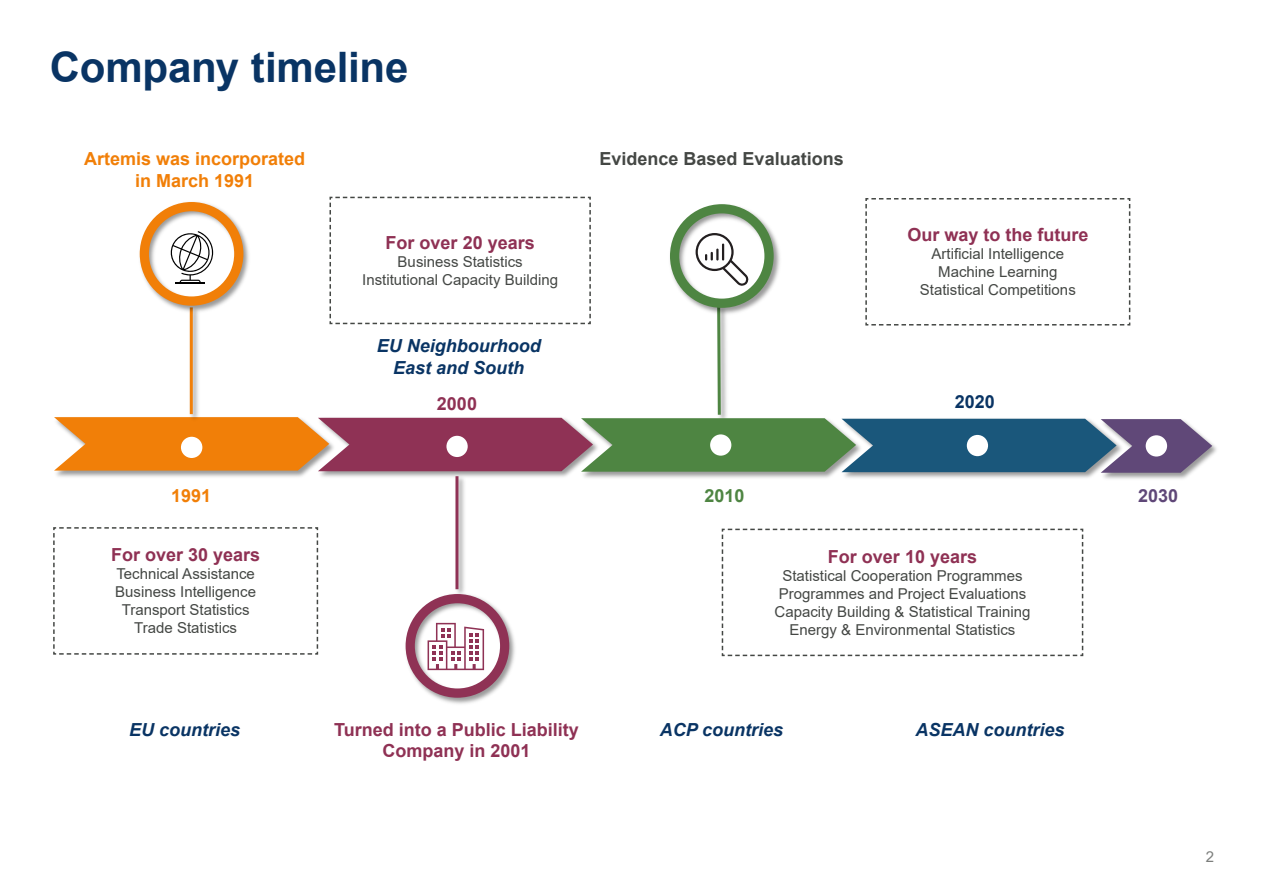
<style>
.page{position:relative;width:1263px;height:893px;background:#fff}
.page>*{position:absolute;margin:0;border:0;box-sizing:border-box;transform-origin:0 0}
.Heading28{font:700 42px "Arial";letter-spacing:-.005em;color:#093464}
.Body12BoldCentred{font:700 18px/21.6px "Arial";color:#8f3154;text-align:center}
.Body12BoldItalicCentred{font:italic 700 18px "Arial";color:#093464}
.Body12BoldCentred-2{font:700 18px/21.6px "Arial";color:#f17f08;text-align:center}
.Body12BoldCentred-3{font:700 18px "Arial";color:#444744}
.Body12BoldCentred-4{font:700 18px "Arial";color:#4e8542}
.Body12BoldCentred-5{font:700 18px "Arial";color:#093464}
.Body12BoldCentred-6{font:700 18px "Arial";color:#5f4778}
.Body10Centred{font:15px "Arial";color:#444744}
.t1{font:15px "Arial";color:#7c7e7c}
</style>
<div class="page">
<img style="left:56px;top:473px;width:250px;height:4px">
<img style="left:602px;top:473px;width:232px;height:5px">
<img style="left:844px;top:473px;width:251px;height:5px">
<img style="left:1103px;top:444px;width:114px;height:35px">
<svg style="left:53px;top:527px;width:266px;height:128px"></svg>
<svg style="left:721px;top:528px;width:363px;height:129px"></svg>
<img style="left:320px;top:473px;width:282px;height:5px">
<svg style="left:54px;top:196px;width:1158px;height:277px"></svg>
<div style="left:446px;top:436px;width:22px;height:21px;background:#fff;border-radius:50%"></div>
<img style="left:452px;top:472px;width:16px;height:119px">
<hr style="left:455px;top:476px;width:3px;height:113px;background:#8f3255">
<img style="left:405px;top:591px;width:110px;height:113px">
<svg style="left:406px;top:594px;width:103px;height:104px"></svg>
<p class="Heading28" style="left:50px;top:37px;width:360px">Company timeline</p>
<p class="Body12BoldCentred-2" style="left:84px;top:148px;width:223px">Artemis was incorporated in March 1991</p>
<p class="Body12BoldCentred-3" style="left:599px;top:146px;width:246px">Evidence Based Evaluations</p>
<p class="Body12BoldCentred" style="left:386px;top:232px;width:151px">For over 20 years</p>
<p class="Body10Centred" style="left:398px;top:251px;width:127px">Business Statistics</p>
<p class="Body10Centred" style="left:362px;top:269px;width:197px">Institutional Capacity Building</p>
<p class="Body12BoldItalicCentred" style="left:377px;top:334px;width:165px">EU Neighbourhood</p>
<p class="Body12BoldItalicCentred" style="left:393px;top:355px;width:133px">East and South</p>
<p class="Body12BoldCentred-2" style="left:171px;top:485px;width:42px">1991</p>
<p class="Body12BoldCentred" style="left:437px;top:393px;width:42px">2000</p>
<p class="Body12BoldCentred-4" style="left:704px;top:483px;width:42px">2010</p>
<p class="Body12BoldCentred" style="left:907px;top:224px;width:183px">Our way to the future</p>
<p class="Body10Centred" style="left:931px;top:244px;width:134px">Artificial Intelligence</p>
<p class="Body10Centred" style="left:938px;top:262px;width:121px">Machine Learning</p>
<p class="Body10Centred" style="left:920px;top:280px;width:157px">Statistical Competitions</p>
<p class="Body12BoldCentred-5" style="left:955px;top:389px;width:42px">2020</p>
<p class="Body12BoldCentred" style="left:111px;top:544px;width:151px">For over 30 years</p>
<p class="Body10Centred" style="left:116px;top:564px;width:140px">Technical Assistance</p>
<p class="Body10Centred" style="left:115px;top:582px;width:142px">Business Intelligence</p>
<p class="Body10Centred" style="left:122px;top:600px;width:129px">Transport Statistics</p>
<p class="Body10Centred" style="left:134px;top:618px;width:104px">Trade Statistics</p>
<p class="Body12BoldCentred" style="left:828px;top:546px;width:151px">For over 10 years</p>
<p class="Body10Centred" style="left:782px;top:565px;width:242px">Statistical Cooperation Programmes</p>
<p class="Body10Centred" style="left:779px;top:583px;width:249px">Programmes and Project Evaluations</p>
<p class="Body10Centred" style="left:774px;top:601px;width:257px">Capacity Building &amp; Statistical Training</p>
<p class="Body10Centred" style="left:789px;top:619px;width:227px">Energy &amp; Environmental Statistics</p>
<p class="Body12BoldItalicCentred" style="left:129px;top:718px;width:113px">EU countries</p>
<p class="Body12BoldItalicCentred" style="left:660px;top:718px;width:125px">ACP countries</p>
<p class="Body12BoldItalicCentred" style="left:915px;top:718px;width:151px">ASEAN countries</p>
<p class="Body12BoldCentred" style="left:334px;top:719px;width:246px">Turned into a Public Liability<br>Company in 2001</p>
<p class="Body12BoldCentred-6" style="left:1138px;top:483px;width:42px">2030</p>
<p class="t1" style="left:1206px;top:847px;width:10px">2</p>
</div>
